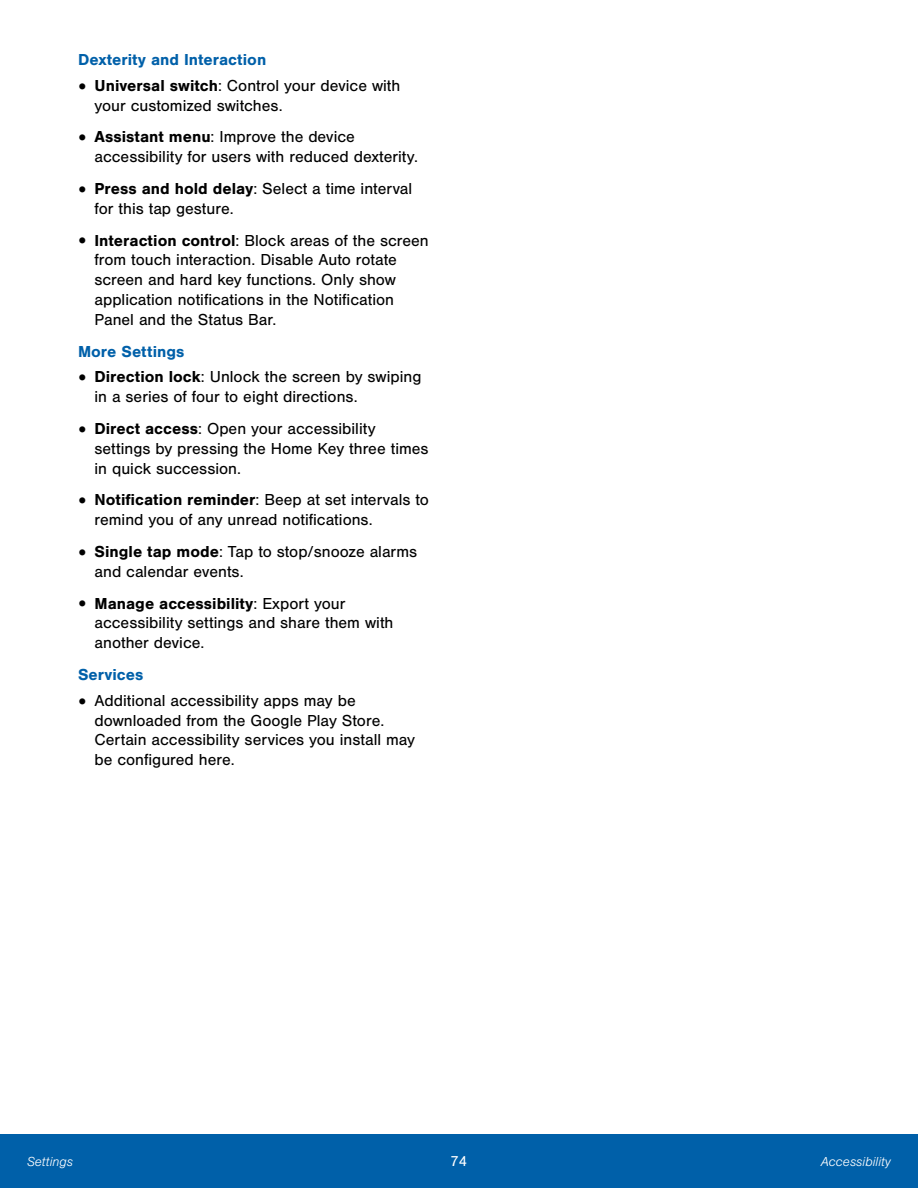
<style>
.page{position:relative;width:918px;height:1188px;background:#fff}
.page>*{position:absolute;margin:0;border:0;box-sizing:border-box;transform-origin:0 0}
.t1{font:16.5px/19.8px "Nimbus San";color:#000}
.t2{font:700 16.5px "Nimbus San";color:#0060a9}
.t3{font:15px "Nimbus San";color:#fff}
.t4{font:italic 300 13.5px "Nimbus San";color:#fff}
.s1{font-family:"Arial";font-size:24px}
.s2{font-weight:700}
</style>
<div class="page">
<div style="left:0;top:1134px;width:918px;height:54px;background:#0060a9"></div>
<p class="t2" style="left:78px;top:50px;width:190px">Dexterity and Interaction</p>
<p class="t1" style="left:94px;top:76px;width:308px;text-indent:-16px"><span class="s1">•</span> <span class="s2">Universal switch</span>: Control your device with your customized switches.</p>
<p class="t1" style="left:94px;top:127px;width:325px;text-indent:-16px"><span class="s1">•</span> <span class="s2">Assistant menu</span>: Improve the device accessibility for users with reduced dexterity.</p>
<p class="t1" style="left:94px;top:179px;width:319px;text-indent:-16px"><span class="s1">•</span> <span class="s2">Press and hold delay</span>: Select a time interval for this tap gesture.</p>
<p class="t1" style="left:94px;top:231px;width:336px;text-indent:-16px"><span class="s1">•</span> <span class="s2">Interaction control</span>: Block areas of the screen from touch interaction. Disable Auto rotate screen and hard key functions. Only show application notifications in the Notification Panel and the Status Bar.</p>
<p class="t2" style="left:78px;top:342px;width:108px">More Settings</p>
<p class="t1" style="left:94px;top:367px;width:328px;text-indent:-16px"><span class="s1">•</span> <span class="s2">Direction lock</span>: Unlock the screen by swiping in a series of four to eight directions.</p>
<p class="t1" style="left:94px;top:419px;width:336px;text-indent:-16px"><span class="s1">•</span> <span class="s2">Direct access</span>: Open your accessibility settings by pressing the Home Key three times in quick succession.</p>
<p class="t1" style="left:94px;top:490px;width:336px;text-indent:-16px"><span class="s1">•</span> <span class="s2">Notification reminder</span>: Beep at set intervals to remind you of any unread notifications.</p>
<p class="t1" style="left:94px;top:542px;width:324px;text-indent:-16px"><span class="s1">•</span> <span class="s2">Single tap mode</span>: Tap to stop/snooze alarms and calendar events.</p>
<p class="t1" style="left:94px;top:594px;width:301px;text-indent:-16px"><span class="s1">•</span> <span class="s2">Manage accessibility</span>: Export your accessibility settings and share them with another device.</p>
<p class="t2" style="left:78px;top:665px;width:67px">Services</p>
<p class="t1" style="left:94px;top:691px;width:322px;text-indent:-16px"><span class="s1">•</span> Additional accessibility apps may be downloaded from the Google Play Store.<br>Certain accessibility services you install may be configured here.</p>
<p class="t4" style="left:27px;top:1154px;width:48px">Settings</p>
<p class="t3" style="left:451px;top:1153px;width:18px">74</p>
<p class="t4" style="left:821px;top:1154px;width:72px">Accessibility</p>
</div>
